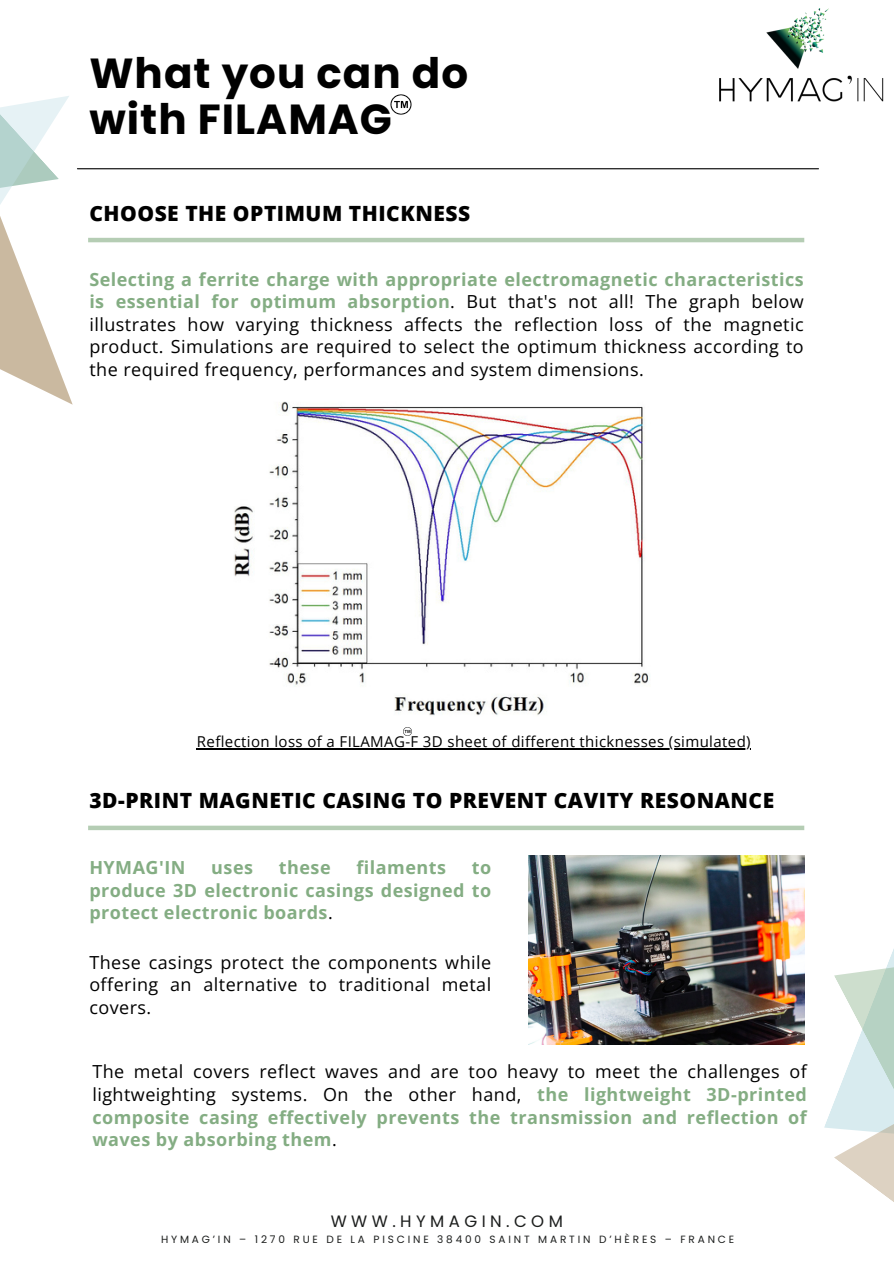
<style>
.page{position:relative;width:894px;height:1264px;background:#fff}
.page>*{position:absolute;margin:0;border:0;box-sizing:border-box;transform-origin:0 0}
.t1{font:700 42px/46.2px "Poppins";letter-spacing:.025em;color:#000}
.t2{font:800 21px "Open Sans";letter-spacing:.025em;color:#000}
.t3{font:18px/22.5px "Open Sans";letter-spacing:.025em;color:#000;text-align:justify}
.t4{font:700 18px/22.5px "Open Sans";letter-spacing:.025em;color:#84ad83;text-align:justify}
.t5{font:16.5px "Poppins";letter-spacing:.27em;color:#1c1e1d}
.t6{font:15px "Open Sans";letter-spacing:.025em;color:#000}
.t7{font:10.5px "Poppins";letter-spacing:.27em;color:#1c1e1d}
.s1{font-weight:700;color:#84ad83}
.s2{font-weight:400;color:#000}
</style>
<div class="page">
<svg style="left:0;top:96px;width:73px;height:309px"></svg>
<svg style="left:824px;top:951px;width:69px;height:250px"></svg>
<img style="left:528px;top:855px;width:276px;height:189px">
<img style="left:719px;top:9px;width:165px;height:93px">
<hr style="left:77px;top:168px;width:741px;height:1px;background:#000">
<div style="left:88px;top:825px;width:716px;height:5px;background:#b5cdb4"></div>
<hr style="left:88px;top:238px;width:716px;height:4px;background:#b5cdb4">
<img style="left:234px;top:402px;width:416px;height:314px">
<hr style="left:197px;top:748px;width:553px;height:1px;background:#000">
<svg style="left:403px;top:727px;width:9px;height:9px"></svg>
<img style="left:390px;top:94px;width:22px;height:21px">
<p class="t1" style="left:89px;top:50px;width:380px">What you can do with FILAMAG</p>
<h3 class="t2" style="left:89px;top:198px;width:382px">CHOOSE THE OPTIMUM THICKNESS</h3>
<p class="t3" style="left:89px;top:267px;width:715px"><span class="s1">Selecting a ferrite charge with appropriate electromagnetic characteristics is essential for optimum absorption</span>. But that's not all! The graph below illustrates how varying thickness affects the reflection loss of the magnetic product. Simulations are required to select the optimum thickness according to the required frequency, performances and system dimensions.</p>
<h3 class="t6" style="left:197px;top:731px;width:555px">Reflection loss of a FILAMAG-F 3D sheet of different thicknesses (simulated)</h3>
<p class="t2" style="left:89px;top:785px;width:686px">3D-PRINT MAGNETIC CASING TO PREVENT CAVITY RESONANCE</p>
<h2 class="t4" style="left:89px;top:855px;width:97px">HYMAG'IN</h2>
<h2 class="t4" style="left:211px;top:855px;width:43px">uses</h2>
<h2 class="t4" style="left:279px;top:855px;width:53px">these</h2>
<h2 class="t4" style="left:356px;top:855px;width:91px">filaments</h2>
<h2 class="t4" style="left:89px;top:855px;width:403px;text-indent:382px">to produce 3D electronic casings designed to protect electronic boards<span class="s2">.</span></h2>
<h3 class="t3" style="left:89px;top:950px;width:403px">These casings protect the components while offering an alternative to traditional metal covers.</h3>
<h4 class="t4" style="left:92px;top:1060px;width:715px"><span class="s2">The metal covers reflect waves and are too heavy to meet the challenges of lightweighting systems. On the other hand,</span> the lightweight 3D-printed composite casing effectively prevents the transmission and reflection of waves by absorbing them<span class="s2">.</span></h4>
<h2 class="t5" style="left:330px;top:1209px;width:234px">WWW.HYMAGIN.COM</h2>
<h3 class="t7" style="left:161px;top:1231px;width:574px">HYMAG’IN – 1270 RUE DE LA PISCINE 38400 SAINT MARTIN D’HÈRES – FRANCE</h3>
</div>
